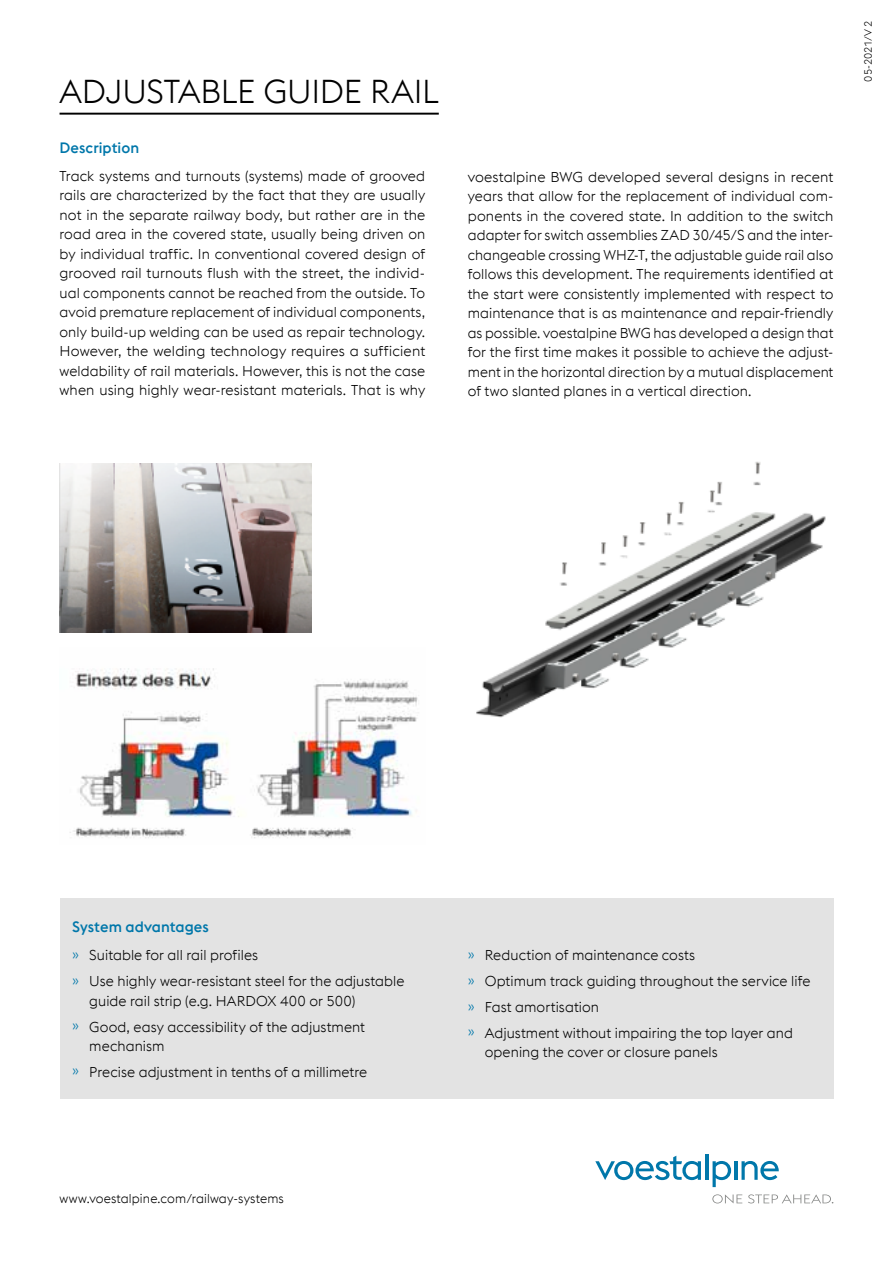
<style>
.page{position:relative;width:893px;height:1263px;background:#fff}
.page>*{position:absolute;margin:0;border:0;box-sizing:border-box;transform-origin:0 0}
.t1{font:300 33px "voestalpine";letter-spacing:-.005em;color:#000}
.t2{font:500 15px "voestalpine";letter-spacing:.005em;color:#07a}
.t3{font:300 14.25px/19.5px "voestalpine";letter-spacing:.005em;color:#000}
.t4{font:300 12.75px "voestalpine";letter-spacing:.01em;color:#000}
.t5{font:300 10.5px "voestalpine";color:#000}
.s1{color:#07a}
</style>
<div class="page">
<svg style="left:595px;top:1156px;width:106px;height:24px"></svg>
<hr style="left:705px;top:1154px;width:3px;height:26px;background:#07a">
<svg style="left:713px;top:1161px;width:18px;height:26px"></svg>
<hr style="left:734px;top:1161px;width:3px;height:19px;background:#07a">
<svg style="left:741px;top:1161px;width:38px;height:19px"></svg>
<svg style="left:712px;top:1194px;width:30px;height:9px"></svg>
<svg style="left:748px;top:1194px;width:85px;height:9px"></svg>
<hr style="left:60px;top:113px;width:379px;height:2px;background:#000">
<img style="left:476px;top:461px;width:350px;height:257px">
<img style="left:70px;top:668px;width:348px;height:170px">
<img style="left:60px;top:463px;width:251px;height:169px">
<div style="left:60px;top:899px;width:773px;height:200px;background:#e3e3e3"></div>
<h1 class="t1" style="left:60px;top:73px;width:381px">ADJUSTABLE GUIDE RAIL</h1>
<p class="t2" style="left:60px;top:139px;width:81px">Description</p>
<p class="t3" style="left:60px;top:166px;width:367px;text-align:justify">Track systems and turnouts (systems) made of grooved rails are characterized by the fact that they are usually not in the separate railway body, but rather are in the road area in the covered state, usually being driven on by individual traffic. In conventional covered design of grooved rail turnouts flush with the street, the individ&shy;ual components cannot be reached from the outside. To avoid premature replacement of individual components, only build-up welding can be used as repair technology.<br>However, the welding technology requires a sufficient weldability of rail materials. However, this is not the case when using highly wear-resistant materials. That is why</p>
<p class="t3" style="left:468px;top:167px;width:367px;text-align:justify">voestalpine BWG developed several designs in recent years that allow for the replacement of individual com&shy;ponents in the covered state. In addition to the switch adapter for switch assemblies ZAD 30/45/S and the inter&shy;changeable crossing WHZ-T, the adjustable guide rail also follows this development. The requirements identified at the start were consistently implemented with respect to maintenance that is as maintenance and repair-friendly as possible. voestalpine BWG has developed a design that for the first time makes it possible to achieve the adjust&shy;ment in the horizontal direction by a mutual displacement of two slanted planes in a vertical direction.</p>
<p class="t5" style="left:862px;top:82px;width:62px;rotate:-90deg">05-2021/V2</p>
<p class="t2" style="left:72px;top:918px;width:138px">System advantages</p>
<p class="t3" style="left:72px;top:942px;width:334px;line-height:26px"><span class="s1">»</span> Suitable for all rail profiles<br><span class="s1">»</span> Use highly wear-resistant steel for the adjustable</p>
<p class="t3" style="left:72px;top:988px;width:294px;line-height:26px;text-align:center">guide rail strip (e.g. HARDOX 400 or 500)<br><span class="s1">»</span> Good, easy accessibility of the adjustment</p>
<p class="t3" style="left:72px;top:1033px;width:296px;line-height:26px;text-indent:17px">mechanism<br><span class="s1">»</span> Precise adjustment in tenths of a millimetre</p>
<p class="t4" style="left:60px;top:1191px;width:226px">www.voestalpine.com/railway-systems</p>
<p class="t3" style="left:468px;top:942px;width:344px;line-height:26px"><span class="s1">»</span> Reduction of maintenance costs<br><span class="s1">»</span> Optimum track guiding throughout the service life <span class="s1">»</span> Fast amortisation<br><span class="s1">»</span> Adjustment without impairing the top layer and</p>
<p class="t3" style="left:485px;top:1043px;width:235px">opening the cover or closure panels</p>
</div>
